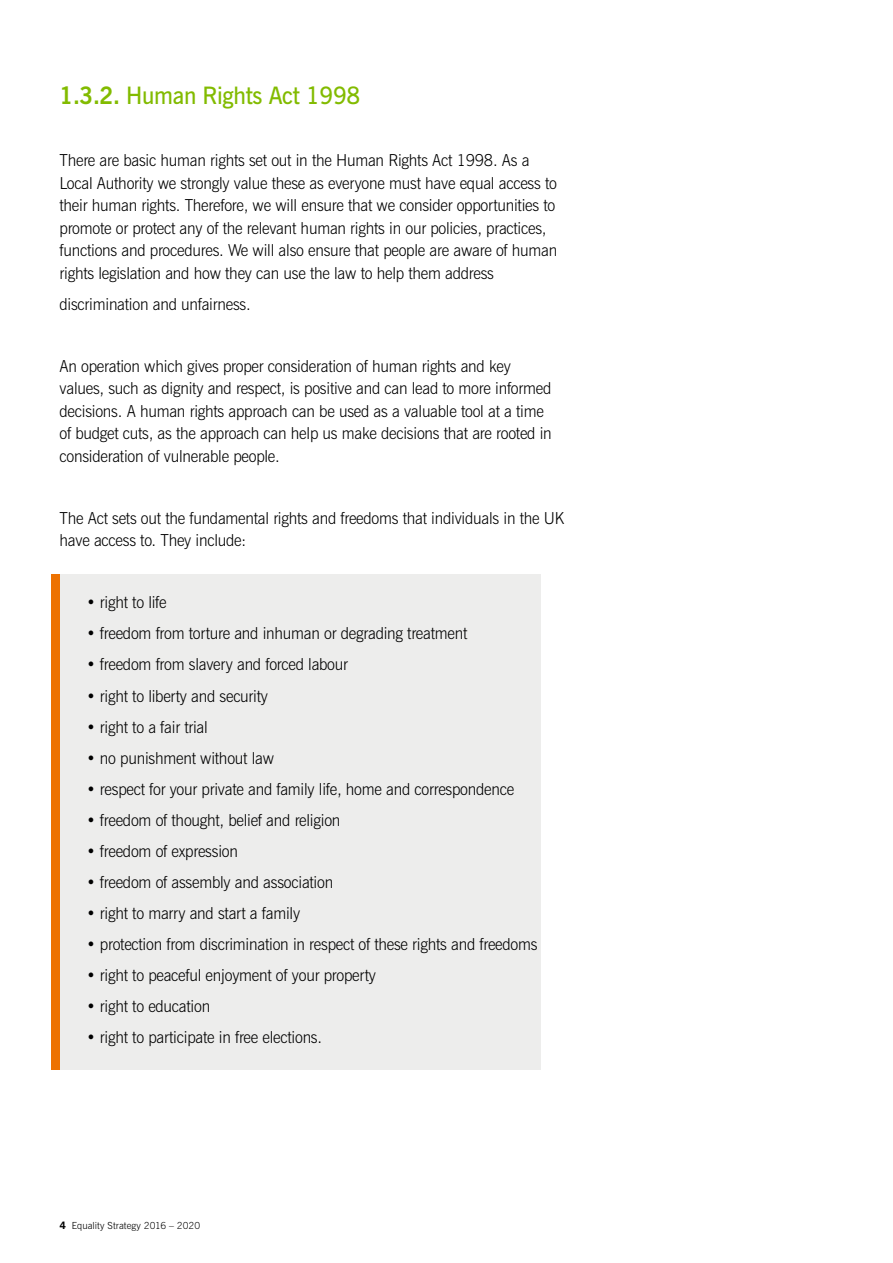
<style>
.page{position:relative;width:893px;height:1263px;background:#fff}
.page>*{position:absolute;margin:0;border:0;box-sizing:border-box;transform-origin:0 0}
.t1{font:600 24px "News Gothic BT";letter-spacing:-.015em;color:#82bb00;scale:.95 1}
.t2{font:300 16.5px/22.5px "News Gothic BT";letter-spacing:-.015em;color:#000;scale:.95 1}
.t3{font:300 9.75px "News Gothic BT";letter-spacing:.005em;color:#000}
.s1{font-weight:700}
.s2{font-family:"Franklin Gothic IT Cby BT";font-weight:600;font-size:10.5px}
</style>
<div class="page">
<div style="left:51px;top:574px;width:489px;height:495px;background:#ededec"></div>
<div style="left:51px;top:574px;width:9px;height:495px;background:#ed7201"></div>
<h2 class="t1" style="left:60px;top:81px;width:318px"><span class="s1">1.3.2.</span> Human Rights Act 1998</h2>
<p class="t2" style="left:60px;top:149px;width:496px">There are basic human rights set out in the Human Rights Act 1998. As a</p>
<p class="t2" style="left:60px;top:172px;width:526px">Local Authority we strongly value these as everyone must have equal access to their human rights. Therefore, we will ensure that we consider opportunities to promote or protect any of the relevant human rights in our policies, practices, functions and procedures. We will also ensure that people are aware of human rights legislation and how they can use the law to help them address</p>
<p class="t2" style="left:60px;top:293px;width:203px">discrimination and unfairness.</p>
<p class="t2" style="left:60px;top:355px;width:520px">An operation which gives proper consideration of human rights and key values, such as dignity and respect, is positive and can lead to more informed decisions. A human rights approach can be used as a valuable tool at a time of budget cuts, as the approach can help us make decisions that are rooted in consideration of vulnerable people.</p>
<p class="t2" style="left:60px;top:507px;width:533px">The Act sets out the fundamental rights and freedoms that individuals in the UK have access to. They include:</p>
<p class="t2" style="left:87px;top:591px;width:86px">• right to life</p>
<p class="t2" style="left:87px;top:622px;width:402px">• freedom from torture and inhuman or degrading treatment</p>
<p class="t2" style="left:87px;top:653px;width:277px">• freedom from slavery and forced labour</p>
<p class="t2" style="left:87px;top:684px;width:193px">• right to liberty and security</p>
<p class="t2" style="left:87px;top:715px;width:129px">• right to a fair trial</p>
<p class="t2" style="left:87px;top:746px;width:199px">• no punishment without law</p>
<p class="t2" style="left:87px;top:777px;width:452px">• respect for your private and family life, home and correspondence</p>
<p class="t2" style="left:87px;top:808px;width:269px">• freedom of thought, belief and religion</p>
<p class="t2" style="left:87px;top:839px;width:161px">• freedom of expression</p>
<p class="t2" style="left:87px;top:870px;width:261px">• freedom of assembly and association</p>
<p class="t2" style="left:87px;top:901px;width:226px">• right to marry and start a family</p>
<p class="t2" style="left:87px;top:932px;width:476px">• protection from discrimination in respect of these rights and freedoms</p>
<p class="t2" style="left:87px;top:963px;width:306px">• right to peaceful enjoyment of your property</p>
<p class="t2" style="left:87px;top:994px;width:132px">• right to education</p>
<p class="t2" style="left:87px;top:1025px;width:250px">• right to participate in free elections.</p>
<p class="t3" style="left:60px;top:1219px;width:142px"><span class="s2">4</span> Equality Strategy 2016 – 2020</p>
</div>
